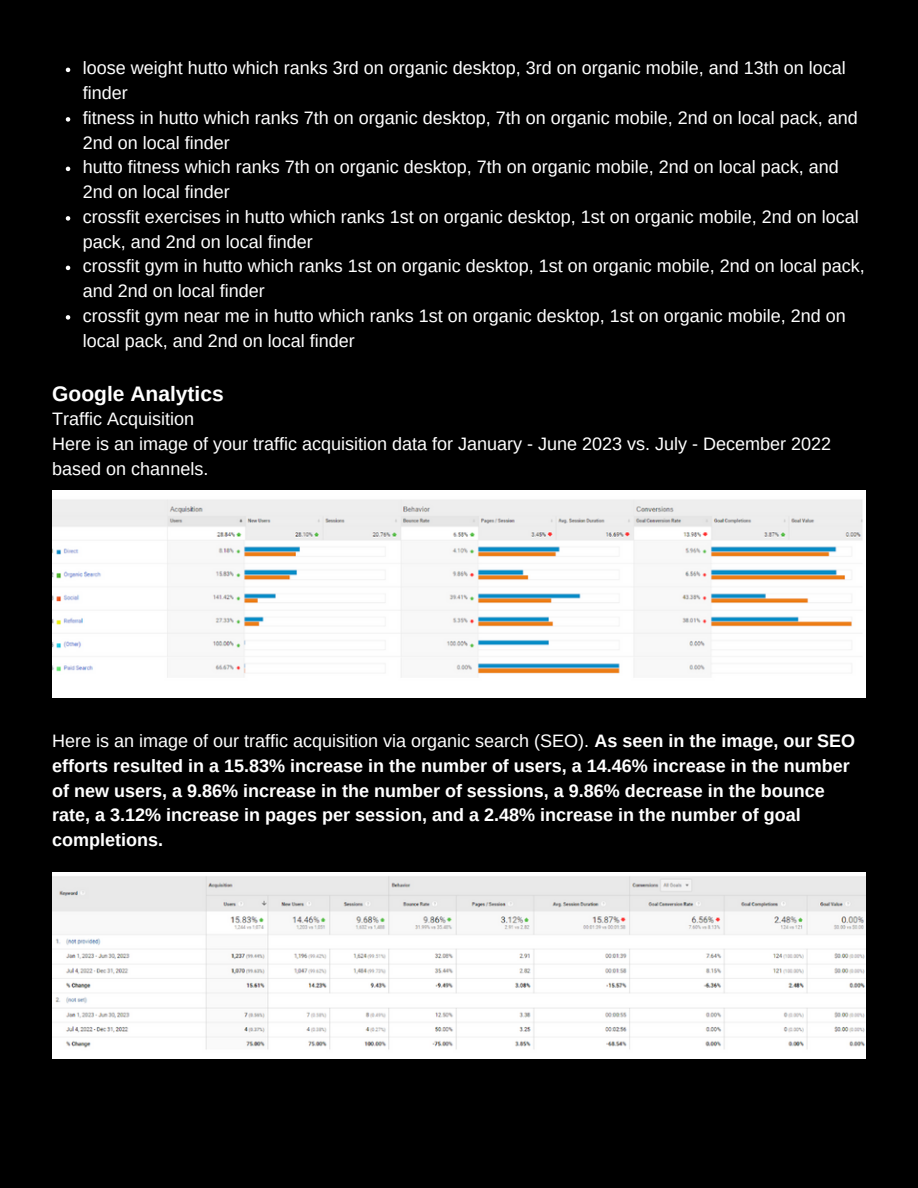
<style>
.page{position:relative;width:918px;height:1188px;background:#000}
.page>*{position:absolute;margin:0;border:0;box-sizing:border-box;transform-origin:0 0}
.t1{font:700 21px "Arimo";color:#fff}
.t2{font:18px/24.8px "Arimo";color:#fff}
.t3{font:700 18px/24.8px "Arimo";color:#fff}
.s1{font-weight:400}
</style>
<div class="page">
<svg style="left:66px;top:68px;width:4px;height:4px"></svg>
<svg style="left:66px;top:117px;width:4px;height:5px"></svg>
<svg style="left:66px;top:167px;width:4px;height:4px"></svg>
<svg style="left:66px;top:216px;width:4px;height:5px"></svg>
<svg style="left:66px;top:266px;width:4px;height:4px"></svg>
<svg style="left:66px;top:315px;width:4px;height:5px"></svg>
<img style="left:52px;top:491px;width:814px;height:207px">
<img style="left:52px;top:873px;width:814px;height:185px">
<p class="t2" style="left:83px;top:56px;width:764px">loose weight hutto which ranks 3rd on organic desktop, 3rd on organic mobile, and 13th on local finder</p>
<p class="t2" style="left:83px;top:105px;width:776px">fitness in hutto which ranks 7th on organic desktop, 7th on organic mobile, 2nd on local pack, and<br>2nd on local finder</p>
<p class="t2" style="left:83px;top:155px;width:757px">hutto fitness which ranks 7th on organic desktop, 7th on organic mobile, 2nd on local pack, and<br>2nd on local finder</p>
<p class="t2" style="left:83px;top:204px;width:777px">crossfit exercises in hutto which ranks 1st on organic desktop, 1st on organic mobile, 2nd on local pack, and 2nd on local finder</p>
<p class="t2" style="left:83px;top:254px;width:783px">crossfit gym in hutto which ranks 1st on organic desktop, 1st on organic mobile, 2nd on local pack, and 2nd on local finder</p>
<p class="t2" style="left:83px;top:303px;width:764px">crossfit gym near me in hutto which ranks 1st on organic desktop, 1st on organic mobile, 2nd on local pack, and 2nd on local finder</p>
<h1 class="t1" style="left:52px;top:382px;width:173px">Google Analytics</h1>
<h1 class="t2" style="left:52px;top:407px;width:780px">Traffic Acquisition<br>Here is an image of your traffic acquisition data for January - June 2023 vs. July - December 2022 based on channels.</h1>
<h1 class="t3" style="left:52px;top:729px;width:804px"><span class="s1">Here is an image of our traffic acquisition via organic search (SEO).</span> As seen in the image, our SEO efforts resulted in a 15.83% increase in the number of users, a 14.46% increase in the number of new users, a 9.86% increase in the number of sessions, a 9.86% decrease in the bounce rate, a 3.12% increase in pages per session, and a 2.48% increase in the number of goal completions.</h1>
</div>
